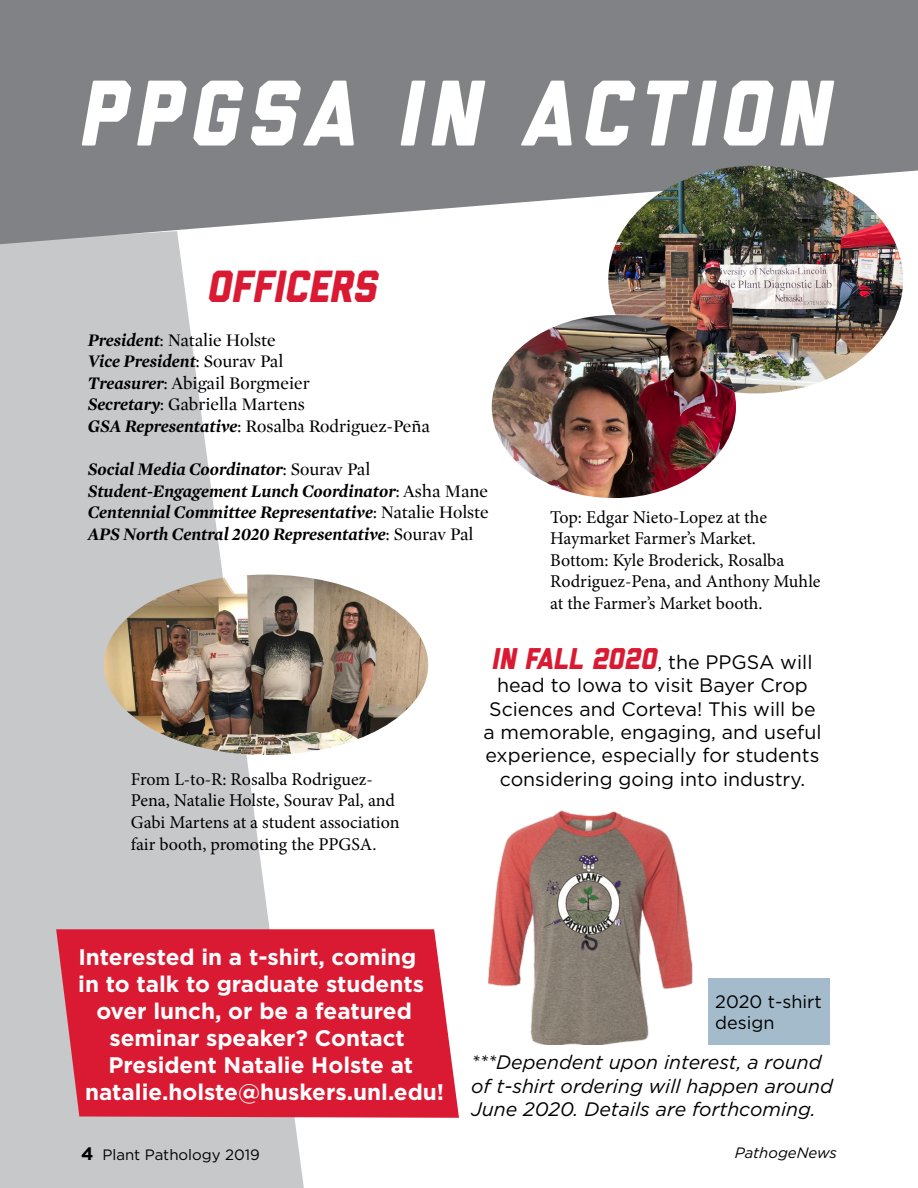
<style>
.page{position:relative;width:918px;height:1188px;background:#fff}
.page>*{position:absolute;margin:0;border:0;box-sizing:border-box;transform-origin:0 0}
.t1{font:italic 800 93px "Liberator";letter-spacing:.08em;color:#fff}
.t2{font:italic 800 45px "Liberator";color:#da1a32}
.t3{font:700 22.5px "Gotham";color:#fff}
.t4{font:19.5px/23.4px "Gotham";color:#000;text-align:center}
.t5{font:italic 19.5px/23.4px "Gotham";color:#000}
.t6{font:18px/21.6px "Minion Pro";letter-spacing:-.005em;color:#000}
.t7{font:italic 700 18px "Mercury Display";color:#000}
.t8{font:18px "Mercury Display";color:#000}
.t9{font:18px/21.6px "Gotham";color:#000}
.t10{font:15px "Gotham";color:#000}
.t11{font:italic 15px "Gotham";color:#000}
.s1{font-weight:700;font-style:italic}
.s2{font-weight:400;font-style:normal}
.s3{font-family:"Liberator";font-weight:800;font-style:italic;font-size:30px;color:#da1a32}
.s4{font-weight:700;font-size:18px}
</style>
<div class="page">
<svg style="left:0;top:244px;width:304px;height:944px;fill:#c7c8ca"></svg>
<svg style="left:0;top:0;width:918px;height:244px;background:#898b8e"></svg>
<svg style="left:56px;top:929px;width:403px;height:189px;background:#da273d"></svg>
<img style="left:608px;top:166px;width:295px;height:227px">
<img style="left:492px;top:315px;width:244px;height:183px">
<img style="left:104px;top:575px;width:324px;height:180px">
<img style="left:488px;top:811px;width:205px;height:234px">
<div style="left:708px;top:978px;width:122px;height:67px;background:#a4bbcc"></div>
<p class="t1" style="left:81px;top:63px;width:753px">PPGSA IN ACTION</p>
<p class="t2" style="left:208px;top:262px;width:172px">OFFICERS</p>
<p class="t8" style="left:88px;top:327px;width:190px"><span class="s1">President</span>: Natalie Holste</p>
<p class="t7" style="left:88px;top:348px;width:197px">Vice President<span class="s2">: Sourav Pal</span></p>
<p class="t8" style="left:88px;top:370px;width:224px"><span class="s1">Treasurer</span>: Abigail Borgmeier</p>
<p class="t8" style="left:88px;top:392px;width:219px"><span class="s1">Secretary</span>: Gabriella Martens</p>
<p class="t8" style="left:88px;top:414px;width:344px"><span class="s1">GSA Representative</span>: Rosalba Rodriguez-Peña</p>
<p class="t7" style="left:88px;top:456px;width:284px">Social Media Coordinator<span class="s2">: Sourav Pal</span></p>
<p class="t7" style="left:88px;top:478px;width:402px">Student-Engagement Lunch Coordinator<span class="s2">: Asha Mane</span></p>
<p class="t7" style="left:88px;top:499px;width:403px">Centennial Committee Representative<span class="s2">: Natalie Holste</span></p>
<p class="t7" style="left:88px;top:521px;width:387px">APS North Central 2020 Representative<span class="s2">: Sourav Pal</span></p>
<p class="t6" style="left:550px;top:506px;width:218px">Top: Edgar Nieto-Lopez at the<br>Haymarket Farmer’s Market.</p>
<p class="t6" style="left:550px;top:549px;width:272px">Bottom: Kyle Broderick, Rosalba<br>Rodriguez-Pena, and Anthony Muhle at the Farmer’s Market booth.</p>
<p class="t6" style="left:131px;top:768px;width:270px">From L-to-R: Rosalba Rodriguez-Pena, Natalie Holste, Sourav Pal, and Gabi Martens at a student association fair booth, promoting the PPGSA.</p>
<p class="t4" style="left:483px;top:650px;width:340px"><span class="s3">IN FALL 2020</span>, the PPGSA will head to Iowa to visit Bayer Crop Sciences and Corteva! This will be a memorable, engaging, and useful experience, especially for students considering going into industry.</p>
<p class="t3" style="left:78px;top:942px;width:340px">Interested in a t-shirt, coming</p>
<p class="t3" style="left:78px;top:969px;width:347px">in to talk to graduate students</p>
<p class="t3" style="left:96px;top:996px;width:317px">over lunch, or be a featured</p>
<p class="t3" style="left:109px;top:1023px;width:297px">seminar speaker? Contact</p>
<p class="t3" style="left:108px;top:1050px;width:306px">President Natalie Holste at</p>
<p class="t3" style="left:85px;top:1077px;width:361px">natalie.holste@huskers.unl.edu!</p>
<p class="t9" style="left:715px;top:990px;width:108px">2020 t-shirt design</p>
<p class="t5" style="left:471px;top:1050px;width:363px">***Dependent upon interest, a round of t-shirt ordering will happen around<br>June 2020. Details are forthcoming.</p>
<p class="t10" style="left:81px;top:1145px;width:180px"><span class="s4">4</span> Plant Pathology 2019</p>
<p class="t11" style="left:735px;top:1143px;width:104px">PathogeNews</p>
</div>
